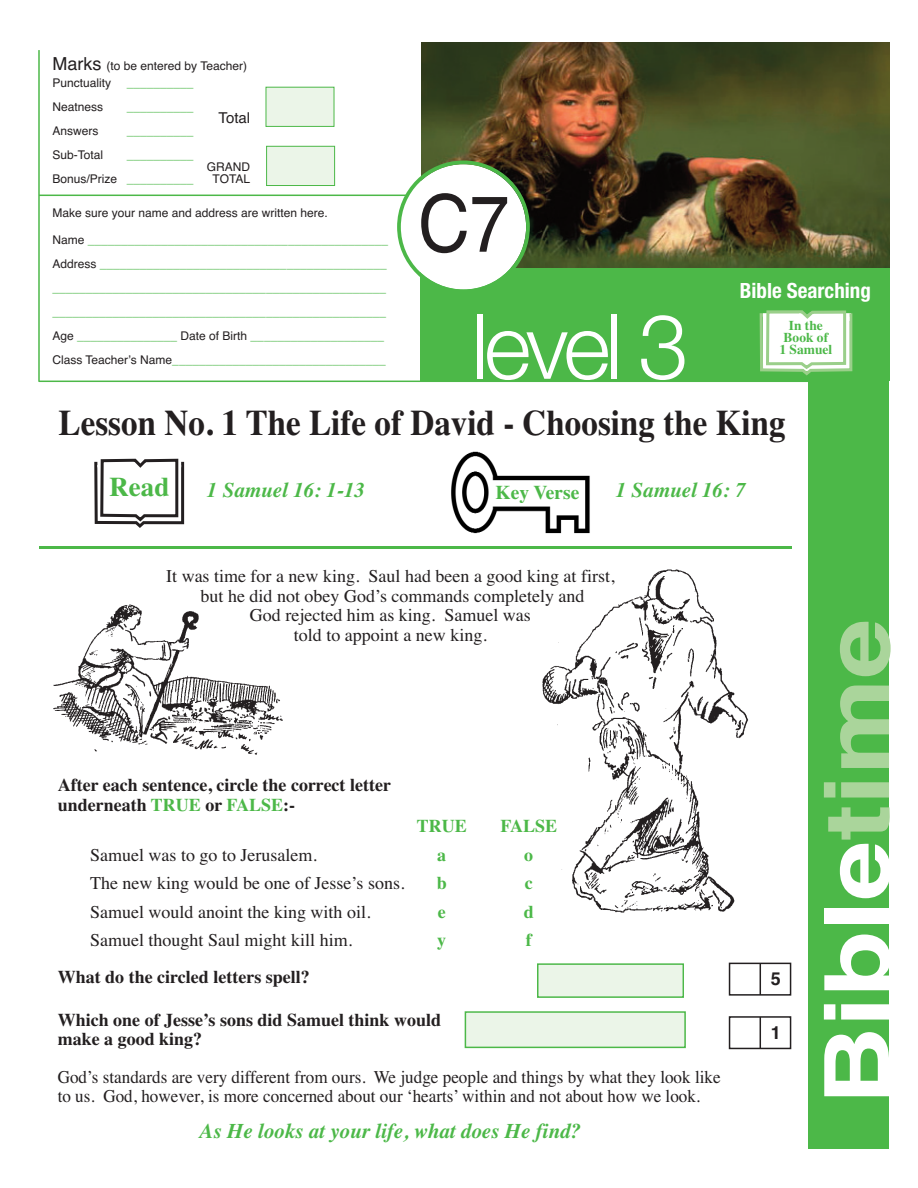
<style>
.page{position:relative;width:918px;height:1188px;background:#fff}
.page>*{position:absolute;margin:0;border:0;box-sizing:border-box;transform-origin:0 0}
.t1{font:700 90px "Helvetica";color:#fff;scale:1.2 1}
.t2{font:300 90px "Helvetica Neue";letter-spacing:-.05em;color:#fff}
.t3{font:79.5px "Helvetica";color:#231f20;scale:.9 1}
.t4{font:700 36px "Times";color:#231f20;scale:.92 1}
.t5{font:700 27px "Times";color:#4cb848}
.t6{font:italic 700 21px "Times";color:#4cb848}
.t7{font:700 condensed 21px "Helvetica Neue";color:#fff}
.t8{font:700 19.5px "Times";color:#4cb848}
.t9{font:18px/19.5px "Times";color:#231f20;text-align:center}
.t10{font:18px/19.5px "Times";color:#231f20;scale:.95 1}
.t11{font:700 18px/19.5px "Times";color:#231f20}
.t12{font:700 18px "Times";color:#4cb848}
.t13{font:700 18px "Helvetica";color:#231f20}
.t14{font:15px "Helvetica";color:#231f20}
.t15{font:700 13.5px/12px "Times";color:#4cb848;text-align:center}
.t16{font:12px/24px "Helvetica";color:#4cb848}
.t17{font:12px/17px "Helvetica";color:#231f20}
.s1{font-size:18px}
.s2{color:#4cb848}
.s3{color:#231f20}
.s4{color:#aad59b}
</style>
<div class="page">
<img style="left:422px;top:42px;width:467px;height:226px">
<div style="left:420px;top:268px;width:470px;height:113px;background:#4cb848"></div>
<div style="left:808px;top:380px;width:82px;height:769px;background:#4cb848"></div>
<img style="left:451px;top:451px;width:139px;height:83px">
<svg style="left:397px;top:161px;width:133px;height:129px"></svg>
<hr style="left:39px;top:546px;width:753px;height:3px;background:#4cb848">
<hr style="left:38px;top:50px;width:2px;height:332px;background:#4cb848">
<hr style="left:39px;top:381px;width:770px;height:1px;background:#4cb848">
<div style="left:266px;top:87px;width:68px;height:39px;background:#ebf5e8"></div>
<div style="left:266px;top:87px;width:68px;height:40px;border:1px solid #4cb848"></div>
<div style="left:267px;top:146px;width:67px;height:39px;background:#ebf5e8"></div>
<div style="left:266px;top:146px;width:69px;height:40px;border:1px solid #4cb848"></div>
<div style="left:491px;top:484px;width:93px;height:22px;background:#fff"></div>
<svg style="left:120px;top:458px;width:59px;height:1px"></svg>
<svg style="left:94px;top:459px;width:90px;height:69px"></svg>
<svg style="left:760px;top:310px;width:92px;height:65px;background:#dbefd7"></svg>
<hr style="left:39px;top:195px;width:369px;height:1px;background:#4cb848">
<svg style="left:728px;top:962px;width:64px;height:34px"></svg>
<div style="left:769px;top:970px;width:18px;height:18px;background:#fff"></div>
<svg style="left:728px;top:1016px;width:64px;height:34px"></svg>
<div style="left:769px;top:1023px;width:18px;height:18px;background:#fff"></div>
<div style="left:466px;top:1013px;width:218px;height:34px;background:#ebf5e8"></div>
<div style="left:465px;top:1011px;width:221px;height:37px;border:2px solid #4cb848"></div>
<div style="left:538px;top:965px;width:144px;height:31px;background:#ebf5e8"></div>
<div style="left:537px;top:963px;width:147px;height:35px;border:2px solid #4cb848"></div>
<img style="left:542px;top:569px;width:207px;height:344px">
<img style="left:53px;top:604px;width:230px;height:151px">
<p class="t17" style="left:52px;top:59px;width:196px"><span class="s1">Marks</span> (to be entered by Teacher)<br>Punctuality</p>
<p class="t16" style="left:127px;top:72px;width:68px">__________</p>
<p class="t17" style="left:52px;top:100px;width:52px">Neatness</p>
<p class="t16" style="left:127px;top:96px;width:68px">__________</p>
<p class="t14" style="left:219px;top:112px;width:33px">Total</p>
<p class="t17" style="left:52px;top:124px;width:48px">Answers</p>
<p class="t16" style="left:127px;top:120px;width:68px">__________</p>
<p class="t17" style="left:52px;top:148px;width:52px">Sub-Total</p>
<p class="t16" style="left:127px;top:144px;width:68px">__________</p>
<p class="t17" style="left:207px;top:160px;width:45px">GRAND</p>
<p class="t17" style="left:52px;top:172px;width:142px">Bonus/Prize <span class="s2">__________</span></p>
<p class="t17" style="left:213px;top:172px;width:39px">TOTAL</p>
<p class="t17" style="left:52px;top:205px;width:277px">Make sure your name and address are written here.</p>
<p class="t16" style="left:52px;top:229px;width:337px"><span class="s3">Name</span> _____________________________________________ <span class="s3">Address</span> ___________________________________________ __________________________________________________ __________________________________________________ <span class="s3">Age</span> _______________ <span class="s3">Date of Birth</span> ____________________ <span class="s3">Class Teacherʼs Name</span>________________________________</p>
<h2 class="t3" style="left:418px;top:195px;width:103px">C7</h2>
<h1 class="t2" style="left:472px;top:315px;width:218px">level 3</h1>
<h3 class="t7" style="left:740px;top:279px;width:132px">Bible Searching</h3>
<p class="t15" style="left:779px;top:321px;width:54px">In the<br>Book of<br>1 Samuel</p>
<h3 class="t4" style="left:59px;top:410px;width:792px">Lesson No. 1 The Life of David - Choosing the King</h3>
<h3 class="t5" style="left:110px;top:477px;width:61px">Read</h3>
<h3 class="t6" style="left:207px;top:483px;width:160px">1 Samuel 16: 1-13</h3>
<h3 class="t6" style="left:616px;top:483px;width:132px">1 Samuel 16: 7</h3>
<h3 class="t8" style="left:496px;top:485px;width:85px">Key Verse</h3>
<h3 class="t9" style="left:166px;top:568px;width:450px">It was time for a new king. Saul had been a good king at first, but he did not obey God’s commands completely and<br>God rejected him as king. Samuel was<br>told to appoint a new king.</h3>
<h3 class="t11" style="left:58px;top:777px;width:335px">After each sentence, circle the correct letter underneath <span class="s2">TRUE</span> or <span class="s2">FALSE</span>:-</h3>
<h3 class="t12" style="left:417px;top:820px;width:52px">TRUE</h3>
<h3 class="t12" style="left:500px;top:820px;width:58px">FALSE</h3>
<h3 class="t9" style="left:90px;top:847px;width:228px">Samuel was to go to Jerusalem.</h3>
<h3 class="t12" style="left:437px;top:848px;width:10px">a</h3>
<h3 class="t12" style="left:524px;top:848px;width:10px">o</h3>
<h3 class="t9" style="left:90px;top:875px;width:316px">The new king would be one of Jesse’s sons.</h3>
<h3 class="t12" style="left:437px;top:877px;width:12px">b</h3>
<h3 class="t12" style="left:525px;top:877px;width:9px">c</h3>
<h3 class="t9" style="left:90px;top:904px;width:282px">Samuel would anoint the king with oil.</h3>
<h3 class="t12" style="left:438px;top:905px;width:9px">e</h3>
<h3 class="t12" style="left:524px;top:905px;width:12px">d</h3>
<h3 class="t9" style="left:90px;top:932px;width:264px">Samuel thought Saul might kill him.</h3>
<h3 class="t12" style="left:437px;top:934px;width:10px">y</h3>
<h3 class="t12" style="left:526px;top:934px;width:7px">f</h3>
<h3 class="t11" style="left:58px;top:969px;width:254px">What do the circled letters spell?</h3>
<h3 class="t11" style="left:58px;top:1011px;width:385px">Which one of Jesse’s sons did Samuel think would make a good king?</h3>
<h3 class="t10" style="left:58px;top:1069px;width:699px">God’s standards are very different from ours. We judge people and things by what they look like to us. God, however, is more concerned about our ‘hearts’ within and not about how we look.</h3>
<h3 class="t6" style="left:200px;top:1123px;width:383px">As He looks at your life, what does He find?</h3>
<h3 class="t13" style="left:771px;top:972px;width:12px">5</h3>
<h3 class="t13" style="left:771px;top:1026px;width:12px">1</h3>
<h1 class="t1" style="left:824px;top:1105px;width:407px;rotate:-90deg">Bible<span class="s4">time</span></h1>
</div>
